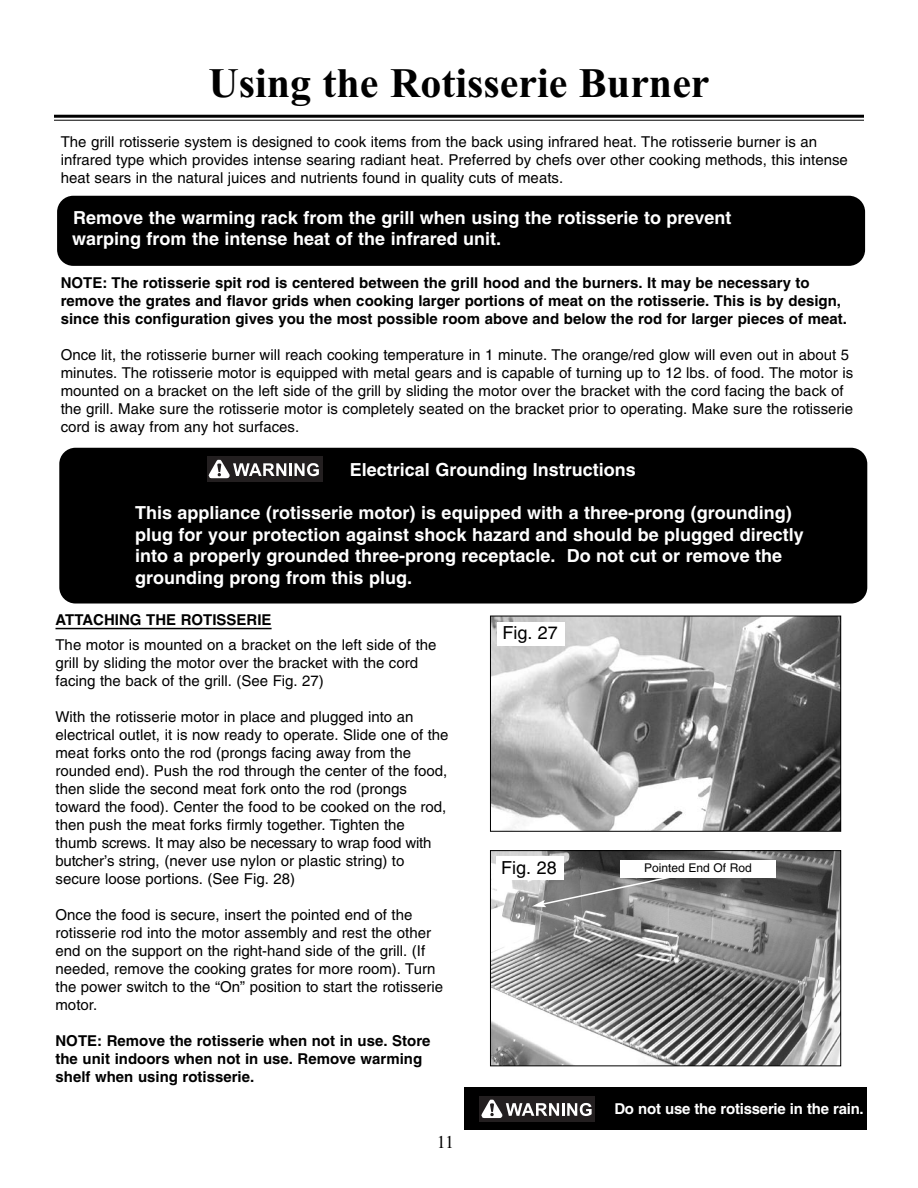
<style>
.page{position:relative;width:918px;height:1188px;background:#fff}
.page>*{position:absolute;margin:0;border:0;box-sizing:border-box;transform-origin:0 0}
.t1{font:700 42px "Times New Roman";color:#000}
.t2{font:700 18px/21.6px "Helvetica";color:#fff}
.t3{font:18px "Helvetica";color:#000}
.t4{font:18px "Times New Roman";color:#000}
.t5{font:15px/18px "Helvetica";color:#000}
.t6{font:700 15px/18px "Helvetica";color:#000}
.t7{font:700 15px "Helvetica";letter-spacing:-.015em;color:#fff}
.t8{font:12px "Helvetica";color:#000}
</style>
<div class="page">
<hr style="left:54px;top:115px;width:810px;height:3px;background:#000">
<hr style="left:54px;top:120px;width:810px;height:1px;background:#000">
<hr style="left:56px;top:628px;width:216px;height:1px;background:#000">
<img style="left:492px;top:618px;width:347px;height:212px">
<div style="left:490px;top:616px;width:351px;height:216px;border:1px solid #000"></div>
<img style="left:492px;top:852px;width:347px;height:212px">
<div style="left:490px;top:850px;width:351px;height:216px;border:1px solid #000"></div>
<div style="left:498px;top:622px;width:67px;height:24px;background:#fff"></div>
<div style="left:497px;top:856px;width:67px;height:24px;background:#fff"></div>
<div style="left:57px;top:196px;width:808px;height:70px;background:#000;border-radius:16px"></div>
<div style="left:59px;top:448px;width:808px;height:156px;background:#000;border-radius:16px"></div>
<div style="left:207px;top:456px;width:116px;height:26px;background:#231f20"></div>
<svg style="left:208px;top:459px;width:111px;height:20px"></svg>
<div style="left:464px;top:1088px;width:403px;height:42px;background:#000"></div>
<div style="left:480px;top:1096px;width:115px;height:26px;background:#231f20"></div>
<svg style="left:481px;top:1099px;width:111px;height:20px"></svg>
<svg style="left:532px;top:870px;width:167px;height:37px;background:#8e8e8e"></svg>
<div style="left:620px;top:860px;width:156px;height:18px;background:#fff"></div>
<h1 class="t1" style="left:208px;top:58px;width:503px">Using the Rotisserie Burner</h1>
<p class="t5" style="left:61px;top:135px;width:789px">The grill rotisserie system is designed to cook items from the back using infrared heat. The rotisserie burner is an infrared type which provides intense searing radiant heat. Preferred by chefs over other cooking methods, this intense heat sears in the natural juices and nutrients found in quality cuts of meats.</p>
<p class="t2" style="left:72px;top:208px;width:661px">Remove the warming rack from the grill when using the rotisserie to prevent warping from the intense heat of the infrared unit.</p>
<p class="t6" style="left:61px;top:275px;width:788px">NOTE: The rotisserie spit rod is centered between the grill hood and the burners. It may be necessary to remove the grates and flavor grids when cooking larger portions of meat on the rotisserie. This is by design, since this configuration gives you the most possible room above and below the rod for larger pieces of meat.</p>
<p class="t5" style="left:61px;top:347px;width:794px">Once lit, the rotisserie burner will reach cooking temperature in 1 minute. The orange/red glow will even out in about 5 minutes. The rotisserie motor is equipped with metal gears and is capable of turning up to 12 lbs. of food. The motor is mounted on a bracket on the left side of the grill by sliding the motor over the bracket with the cord facing the back of the grill. Make sure the rotisserie motor is completely seated on the bracket prior to operating. Make sure the rotisserie cord is away from any hot surfaces.</p>
<p class="t2" style="left:350px;top:460px;width:288px">Electrical Grounding Instructions</p>
<p class="t2" style="left:135px;top:503px;width:670px">This appliance (rotisserie motor) is equipped with a three-prong (grounding) plug for your protection against shock hazard and should be plugged directly into a properly grounded three-prong receptacle. Do not cut or remove the grounding prong from this plug.</p>
<p class="t6" style="left:56px;top:611px;width:218px">ATTACHING THE ROTISSERIE</p>
<p class="t5" style="left:56px;top:637px;width:383px">The motor is mounted on a bracket on the left side of the grill by sliding the motor over the bracket with the cord facing the back of the grill. (See Fig. 27)</p>
<p class="t5" style="left:56px;top:709px;width:395px">With the rotisserie motor in place and plugged into an electrical outlet, it is now ready to operate. Slide one of the meat forks onto the rod (prongs facing away from the rounded end). Push the rod through the center of the food, then slide the second meat fork onto the rod (prongs toward the food). Center the food to be cooked on the rod, then push the meat forks firmly together. Tighten the thumb screws. It may also be necessary to wrap food with butcher’s string, (never use nylon or plastic string) to secure loose portions. (See Fig. 28)</p>
<p class="t5" style="left:56px;top:907px;width:389px">Once the food is secure, insert the pointed end of the rotisserie rod into the motor assembly and rest the other end on the support on the right-hand side of the grill. (If needed, remove the cooking grates for more room). Turn the power switch to the “On” position to start the rotisserie motor.</p>
<p class="t6" style="left:56px;top:1032px;width:377px">NOTE: Remove the rotisserie when not in use. Store the unit indoors when not in use. Remove warming shelf when using rotisserie.</p>
<p class="t4" style="left:437px;top:1131px;width:19px">11</p>
<p class="t3" style="left:502px;top:627px;width:57px">Fig. 27</p>
<p class="t3" style="left:501px;top:861px;width:57px">Fig. 28</p>
<p class="t8" style="left:644px;top:863px;width:109px">Pointed End Of Rod</p>
<p class="t7" style="left:614px;top:1102px;width:251px">Do not use the rotisserie in the rain.</p>
</div>
